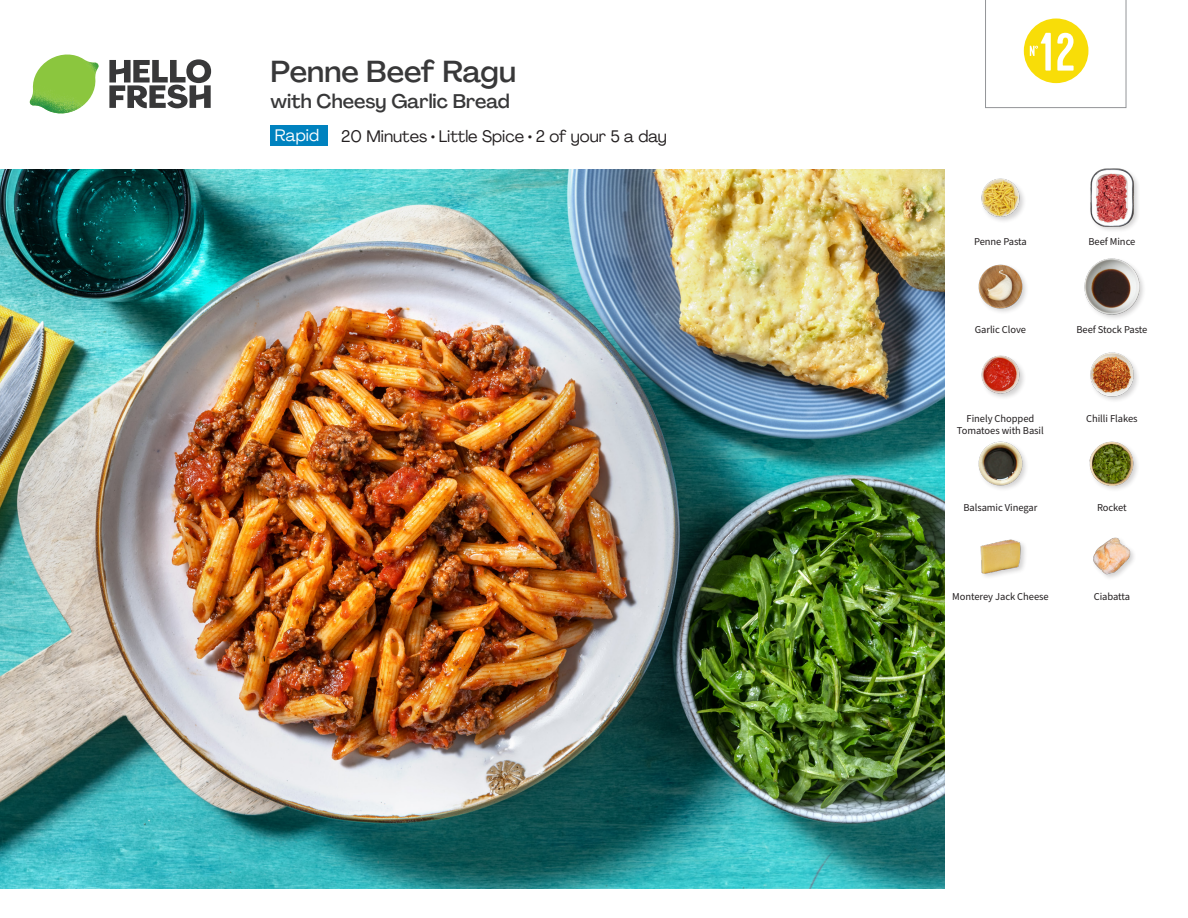
<style>
.page{position:relative;width:1188px;height:918px;background:#fff}
.page>*{position:absolute;margin:0;border:0;box-sizing:border-box;transform-origin:0 0}
._24_Recipe_Nr_Bag{font:54px "Kapra";color:#fff}
._15_Titel_UK{font:500 30px "Agrandir";letter-spacing:-.005em;color:#383839}
._15_Titel_UK-2{font:500 19.5px "Agrandir";color:#383839}
._02_Box_Type{font:16.5px "Agrandir";color:#231f20}
._02_Box_Type-2{font:16.5px "Agrandir";color:#fff}
._18_FRONT_ingredient{font:10.5px "Source Sans Pro";letter-spacing:-.005em;color:#231f20}
</style>
<div class="page">
<svg style="left:109px;top:59px;width:102px;height:49px"></svg>
<img style="left:30px;top:55px;width:69px;height:59px">
<img style="left:0;top:170px;width:945px;height:718px">
<img style="left:980px;top:539px;width:45px;height:38px">
<img style="left:1093px;top:537px;width:41px;height:41px">
<img style="left:981px;top:355px;width:43px;height:43px">
<img style="left:978px;top:441px;width:48px;height:48px">
<img style="left:1089px;top:441px;width:48px;height:49px">
<img style="left:1090px;top:352px;width:48px;height:49px">
<img style="left:981px;top:178px;width:43px;height:43px">
<img style="left:978px;top:264px;width:48px;height:48px">
<div style="left:1083px;top:258px;width:63px;height:63px;background:#231f20;opacity:.2"></div>
<img style="left:1084px;top:259px;width:56px;height:55px">
<div style="left:1089px;top:168px;width:52px;height:65px;background:#231f20;opacity:.2"></div>
<img style="left:1089px;top:169px;width:52px;height:57px">
<div style="left:270px;top:126px;width:58px;height:20px;background:#0082bf"></div>
<svg style="left:985px;top:0;width:141px;height:109px"></svg>
<p class="_15_Titel_UK" style="left:271px;top:53px;width:247px">Penne Beef Ragu</p>
<p class="_15_Titel_UK-2" style="left:271px;top:89px;width:241px">with Cheesy Garlic Bread</p>
<p class="_02_Box_Type-2" style="left:275px;top:125px;width:46px">Rapid</p>
<p class="_02_Box_Type" style="left:341px;top:126px;width:327px">20 Minutes • Little Spice • 2 of your 5 a day</p>
<p class="_24_Recipe_Nr_Bag" style="left:1040px;top:21px;width:37px">12</p>
<p class="_18_FRONT_ingredient" style="left:974px;top:234px;width:54px">Penne Pasta</p>
<p class="_18_FRONT_ingredient" style="left:1088px;top:234px;width:48px">Beef Mince</p>
<p class="_18_FRONT_ingredient" style="left:975px;top:323px;width:53px">Garlic Clove</p>
<p class="_18_FRONT_ingredient" style="left:1076px;top:323px;width:73px">Beef Stock Paste</p>
<p class="_18_FRONT_ingredient" style="left:967px;top:412px;width:69px">Finely Chopped</p>
<p class="_18_FRONT_ingredient" style="left:1086px;top:412px;width:53px">Chilli Flakes</p>
<p class="_18_FRONT_ingredient" style="left:957px;top:424px;width:88px">Tomatoes with Basil</p>
<p class="_18_FRONT_ingredient" style="left:963px;top:500px;width:76px">Balsamic Vinegar</p>
<p class="_18_FRONT_ingredient" style="left:1097px;top:500px;width:31px">Rocket</p>
<p class="_18_FRONT_ingredient" style="left:952px;top:589px;width:98px">Monterey Jack Cheese</p>
<p class="_18_FRONT_ingredient" style="left:1094px;top:589px;width:38px">Ciabatta</p>
</div>
